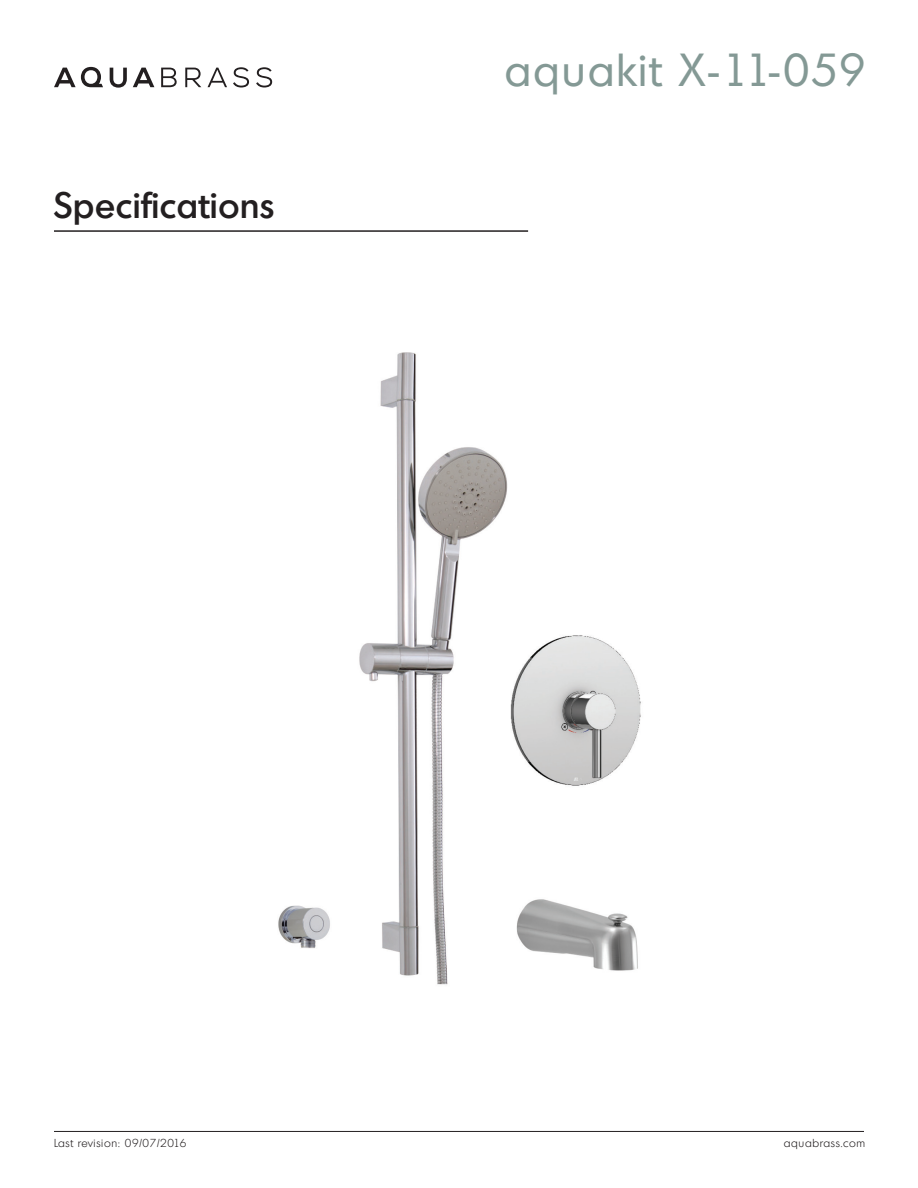
<style>
.page{position:relative;width:918px;height:1188px;background:#fff}
.page>*{position:absolute;margin:0;border:0;box-sizing:border-box;transform-origin:0 0}
.t1{font:45px "Montreal Serial";letter-spacing:.05em;color:#849995}
.t2{font:500 36px "Montreal Serial";letter-spacing:.02em;color:#231f20}
.t3{font:300 11.25px "Montreal Serial";letter-spacing:.06em;color:#231f20}
</style>
<div class="page">
<svg style="left:110px;top:68px;width:17px;height:20px"></svg>
<svg style="left:133px;top:68px;width:21px;height:19px"></svg>
<svg style="left:161px;top:68px;width:16px;height:19px"></svg>
<svg style="left:185px;top:68px;width:16px;height:19px"></svg>
<svg style="left:208px;top:68px;width:19px;height:19px"></svg>
<svg style="left:233px;top:67px;width:16px;height:21px"></svg>
<svg style="left:256px;top:67px;width:16px;height:21px"></svg>
<svg style="left:54px;top:67px;width:49px;height:20px"></svg>
<hr style="left:54px;top:230px;width:474px;height:2px;background:#231f20">
<hr style="left:54px;top:1131px;width:810px;height:1px;background:#231f20">
<img style="left:278px;top:352px;width:363px;height:633px">
<h2 class="t2" style="left:54px;top:181px;width:222px">Specifications</h2>
<h1 class="t1" style="left:505px;top:41px;width:362px">aquakit X-11-059</h1>
<p class="t3" style="left:54px;top:1136px;width:134px">Last revision: 09/07/2016</p>
<p class="t3" style="left:784px;top:1136px;width:83px">aquabrass.com</p>
</div>
